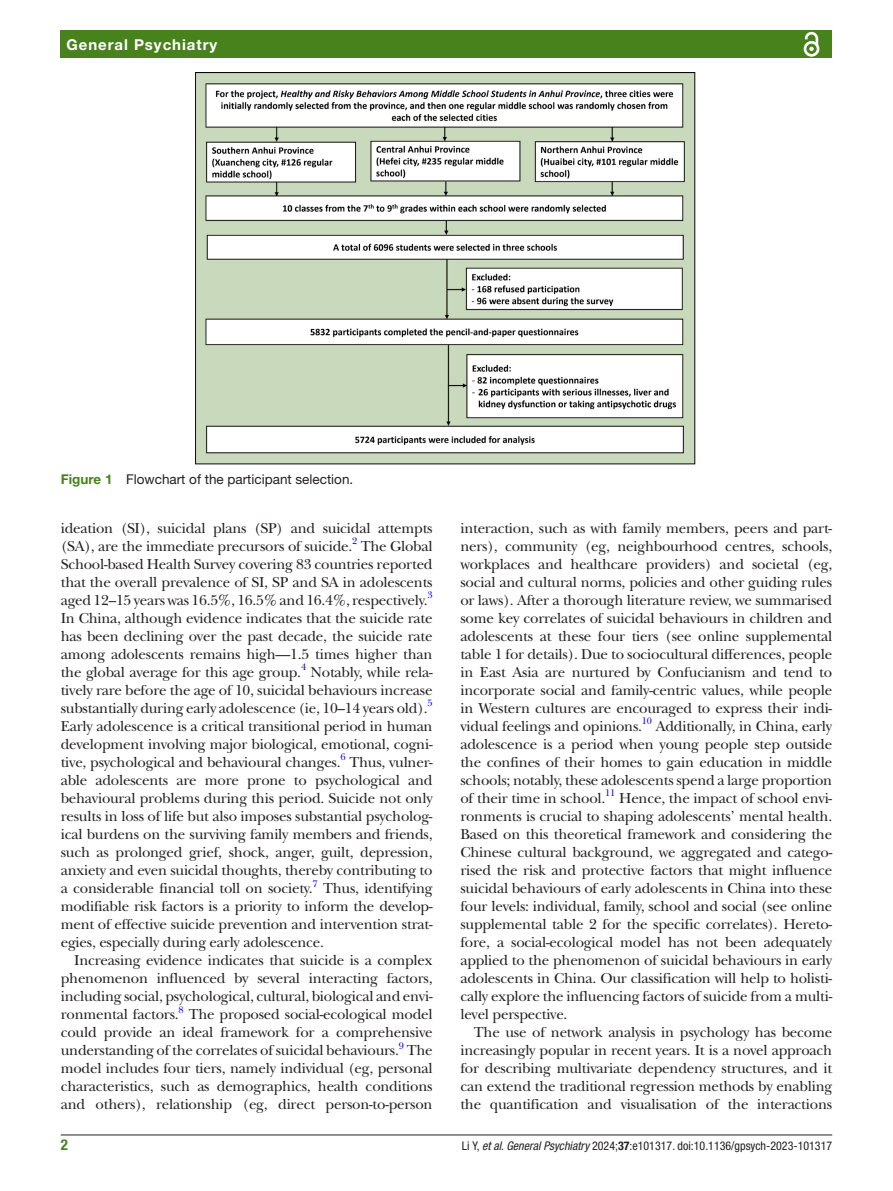
<style>
.page{position:relative;width:893px;height:1191px;background:#fff}
.page>*{position:absolute;margin:0;border:0;box-sizing:border-box;transform-origin:0 0}
.t1{font:15px/18px "New Baskerville";letter-spacing:-.015em;color:#231f20;text-align:justify}
.t2{font:700 15px "Helvetica Neue LT Std";letter-spacing:.065em;color:#fff}
.t3{font:700 condensed 15px "Helvetica Neue LT Std";color:#48821c}
.t4{font:13.5px "Helvetica Neue LT Std";color:#231f20}
.t5{font:condensed 12px "Helvetica Neue LT Std";color:#231f20}
.t6{font:9.9px "New Baskerville";color:#00f}
.s1{font-weight:700;color:#48821c}
.s2{font-style:italic}
.s3{font-weight:700}
</style>
<div class="page">
<hr style="left:61px;top:1134px;width:771px;height:1px;background:#231f20">
<div style="left:61px;top:31px;width:771px;height:27px;background:#48821c"></div>
<svg style="left:803px;top:31px;width:17px;height:26px"></svg>
<img style="left:196px;top:73px;width:500px;height:392px">
<p class="t2" style="left:66px;top:35px;width:152px">General Psychiatry</p>
<p class="t4" style="left:61px;top:471px;width:294px"><span class="s1">Figure 1</span> Flowchart of the participant selection.</p>
<p class="t1" style="left:61px;top:519px;width:373px">ideation (SI), suicidal plans (SP) and suicidal attempts (SA), are the immediate precursors of suicide.</p>
<p class="t6" style="left:352px;top:535px;width:7px">2</p>
<p class="t1" style="left:61px;top:537px;width:373px;text-indent:300px">The Global School-based Health Survey covering 83 countries reported that the overall prevalence of SI, SP and SA in adolescents aged 12–15 years was 16.5%, 16.5% and 16.4%, respectively.</p>
<p class="t6" style="left:427px;top:589px;width:7px">3</p>
<p class="t1" style="left:61px;top:609px;width:373px">In China, although evidence indicates that the suicide rate has been declining over the past decade, the suicide rate among adolescents remains high—1.5 times higher than the global average for this age group.</p>
<p class="t6" style="left:301px;top:661px;width:7px">4</p>
<p class="t1" style="left:61px;top:663px;width:373px;text-indent:250px">Notably, while rela&shy;tively rare before the age of 10, suicidal behaviours increase substantially during early adolescence (ie, 10–14 years old).</p>
<p class="t6" style="left:427px;top:697px;width:7px">5</p>
<p class="t1" style="left:61px;top:717px;width:373px">Early adolescence is a critical transitional period in human development involving major biological, emotional, cogni&shy;tive, psychological and behavioural changes.</p>
<p class="t6" style="left:340px;top:751px;width:7px">6</p>
<p class="t1" style="left:61px;top:753px;width:373px;text-indent:289px">Thus, vulner&shy;able adolescents are more prone to psychological and behavioural problems during this period. Suicide not only results in loss of life but also imposes substantial psycholog&shy;ical burdens on the surviving family members and friends, such as prolonged grief, shock, anger, guilt, depression, anxiety and even suicidal thoughts, thereby contributing to a considerable financial toll on society.</p>
<p class="t6" style="left:313px;top:877px;width:7px">7</p>
<p class="t1" style="left:61px;top:879px;width:373px;text-indent:262px">Thus, identifying modifiable risk factors is a priority to inform the develop&shy;ment of effective suicide prevention and intervention strat&shy;egies, especially during early adolescence.</p>
<p class="t1" style="left:61px;top:951px;width:373px;text-indent:14px">Increasing evidence indicates that suicide is a complex phenomenon influenced by several interacting factors, including social, psychological, cultural, biological and envi&shy;ronmental factors.<sup>8</sup> The proposed social-ecological model could provide an ideal framework for a comprehensive understanding of the correlates of suicidal behaviours.</p>
<p class="t6" style="left:399px;top:1039px;width:7px">9</p>
<p class="t1" style="left:61px;top:1041px;width:373px;text-indent:346px">The model includes four tiers, namely individual (eg, personal characteristics, such as demographics, health conditions and others), relationship (eg, direct person-to-person</p>
<p class="t1" style="left:460px;top:519px;width:373px">interaction, such as with family members, peers and part&shy;ners), community (eg, neighbourhood centres, schools, workplaces and healthcare providers) and societal (eg, social and cultural norms, policies and other guiding rules or laws). After a thorough literature review, we summarised some key correlates of suicidal behaviours in children and adolescents at these four tiers (see online supplemental table 1 for details). Due to sociocultural differences, people in East Asia are nurtured by Confucianism and tend to incorporate social and family-centric values, while people in Western cultures are encouraged to express their indi&shy;vidual feelings and opinions.</p>
<p class="t6" style="left:642px;top:715px;width:12px">10</p>
<p class="t1" style="left:460px;top:717px;width:373px;text-indent:195px">Additionally, in China, early adolescence is a period when young people step outside the confines of their homes to gain education in middle schools; notably, these adolescents spend a large proportion of their time in school.</p>
<p class="t6" style="left:605px;top:787px;width:12px">11</p>
<p class="t1" style="left:460px;top:789px;width:373px;text-indent:159px">Hence, the impact of school envi&shy;ronments is crucial to shaping adolescents’ mental health.<br>Based on this theoretical framework and considering the Chinese cultural background, we aggregated and catego&shy;rised the risk and protective factors that might influence suicidal behaviours of early adolescents in China into these four levels: individual, family, school and social (see online supplemental table 2 for the specific correlates). Hereto&shy;fore, a social-ecological model has not been adequately applied to the phenomenon of suicidal behaviours in early adolescents in China. Our classification will help to holisti&shy;cally explore the influencing factors of suicide from a multi&shy;level perspective.</p>
<p class="t1" style="left:460px;top:1023px;width:373px;text-indent:14px">The use of network analysis in psychology has become increasingly popular in recent years. It is a novel approach for describing multivariate dependency structures, and it can extend the traditional regression methods by enabling the quantification and visualisation of the interactions</p>
<p class="t3" style="left:61px;top:1135px;width:9px">2</p>
<p class="t5" style="left:462px;top:1138px;width:372px">Li Y, <span class="s2">et al</span>. <span class="s2">General Psychiatry</span> 2024;<span class="s3">37</span>:e101317. doi:10.1136/gpsych-2023-101317</p>
</div>
